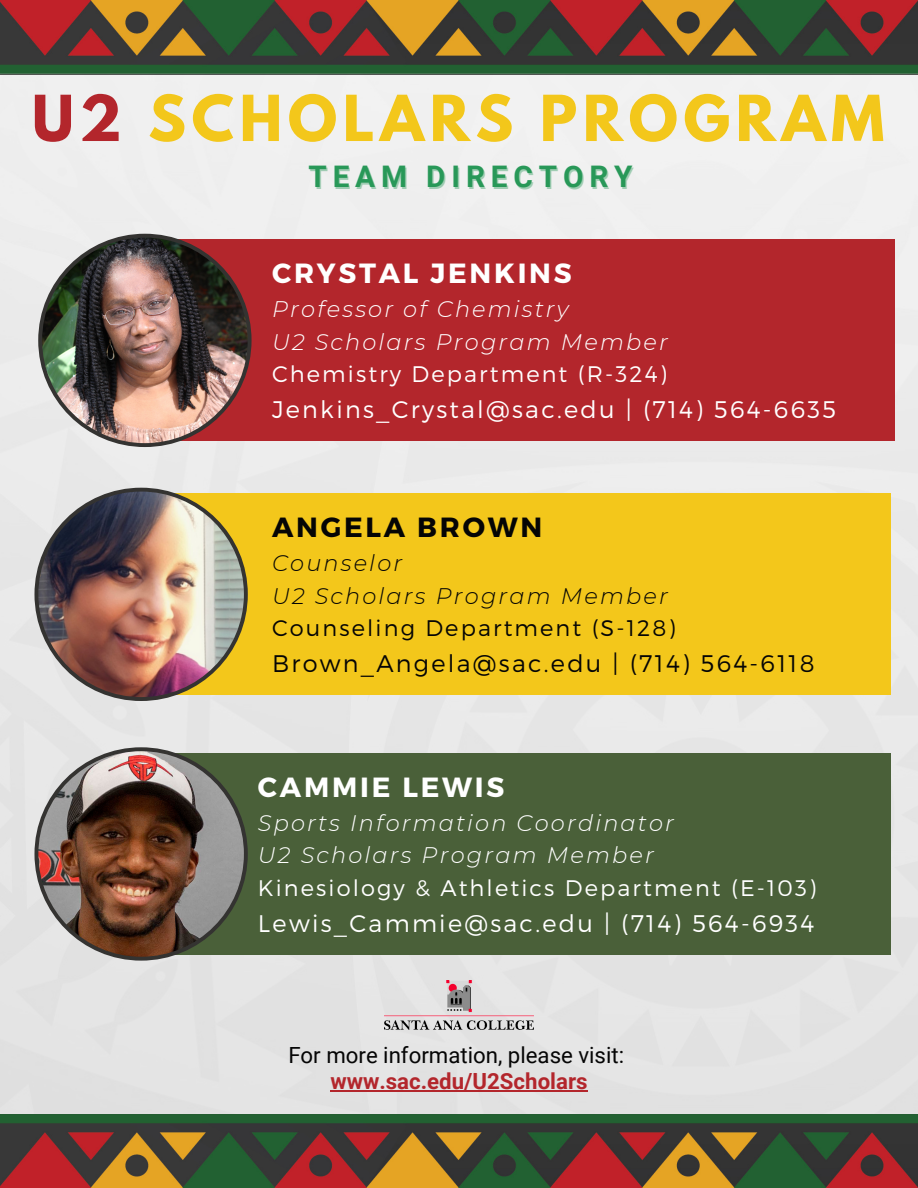
<style>
.page{position:relative;width:918px;height:1188px;background:#fff}
.page>*{position:absolute;margin:0;border:0;box-sizing:border-box;transform-origin:0 0}
.t1{font:700 56.1px "League Spartan";letter-spacing:.1em;color:#f3c71b}
.t2{font:700 29.7px "Roboto";letter-spacing:.195em;color:#289858}
.t3{font:700 27.75px "Montserrat";letter-spacing:.1em;color:#fff}
.t4{font:700 27.75px "Montserrat";letter-spacing:.1em;color:#050505}
.t5{font:300 24px "Montserrat";letter-spacing:.095em;color:#fff}
.t6{font:300 24px "Montserrat";letter-spacing:.095em;color:#050505}
.t7{font:italic 300 22.5px/32.7px "Montserrat";letter-spacing:.095em;color:#fff}
.t8{font:300 22.5px "Montserrat";letter-spacing:.095em;color:#fff}
.t9{font:italic 300 22.5px/32.7px "Montserrat";letter-spacing:.095em;color:#050505}
.t10{font:300 22.5px "Montserrat";letter-spacing:.095em;color:#050505}
.t11{font:22.2px "Roboto";color:#050505}
.t12{font:700 22.2px "Roboto";color:#b3262c}
.s1{color:#b3262c}
</style>
<div class="page">
<img style="left:0;top:0;width:918px;height:1114px">
<img style="left:0;top:1114px;width:918px;height:74px">
<div style="left:145px;top:240px;width:749px;height:201px;background:#b3262c"></div>
<img style="left:38px;top:234px;width:214px;height:213px">
<img style="left:385px;top:981px;width:148px;height:48px">
<hr style="left:330px;top:1090px;width:258px;height:2px;background:#b3262c">
<div style="left:141px;top:493px;width:750px;height:202px;background:#f3c71b"></div>
<img style="left:34px;top:488px;width:214px;height:213px">
<div style="left:141px;top:753px;width:750px;height:201px;background:#4a6039"></div>
<img style="left:34px;top:747px;width:214px;height:214px">
<h1 class="t1" style="left:32px;top:91px;width:854px"><span class="s1">U2</span> SCHOLARS PROGRAM</h1>
<h2 class="t2" style="left:308px;top:160px;width:326px">TEAM DIRECTORY</h2>
<p class="t3" style="left:272px;top:255px;width:301px">CRYSTAL JENKINS</p>
<p class="t7" style="left:272px;top:293px;width:397px">Professor of Chemistry<br>U2 Scholars Program Member</p>
<p class="t8" style="left:272px;top:360px;width:396px">Chemistry Department (R-324)</p>
<p class="t5" style="left:272px;top:394px;width:565px">Jenkins_Crystal@sac.edu | (714) 564-6635</p>
<p class="t4" style="left:272px;top:509px;width:272px">ANGELA BROWN</p>
<p class="t9" style="left:272px;top:547px;width:397px">Counselor<br>U2 Scholars Program Member</p>
<p class="t10" style="left:272px;top:614px;width:405px">Counseling Department (S-128)</p>
<p class="t6" style="left:272px;top:648px;width:544px">Brown_Angela@sac.edu | (714) 564-6118</p>
<p class="t3" style="left:258px;top:769px;width:248px">CAMMIE LEWIS</p>
<p class="t7" style="left:258px;top:806px;width:418px">Sports Information Coordinator<br>U2 Scholars Program Member</p>
<p class="t8" style="left:258px;top:873px;width:560px">Kinesiology &amp; Athletics Department (E-103)</p>
<p class="t5" style="left:258px;top:908px;width:558px">Lewis_Cammie@sac.edu | (714) 564-6934</p>
<p class="t11" style="left:288px;top:1043px;width:337px">For more information, please visit:</p>
<p class="t12" style="left:330px;top:1069px;width:259px">www.sac.edu/U2Scholars</p>
</div>
